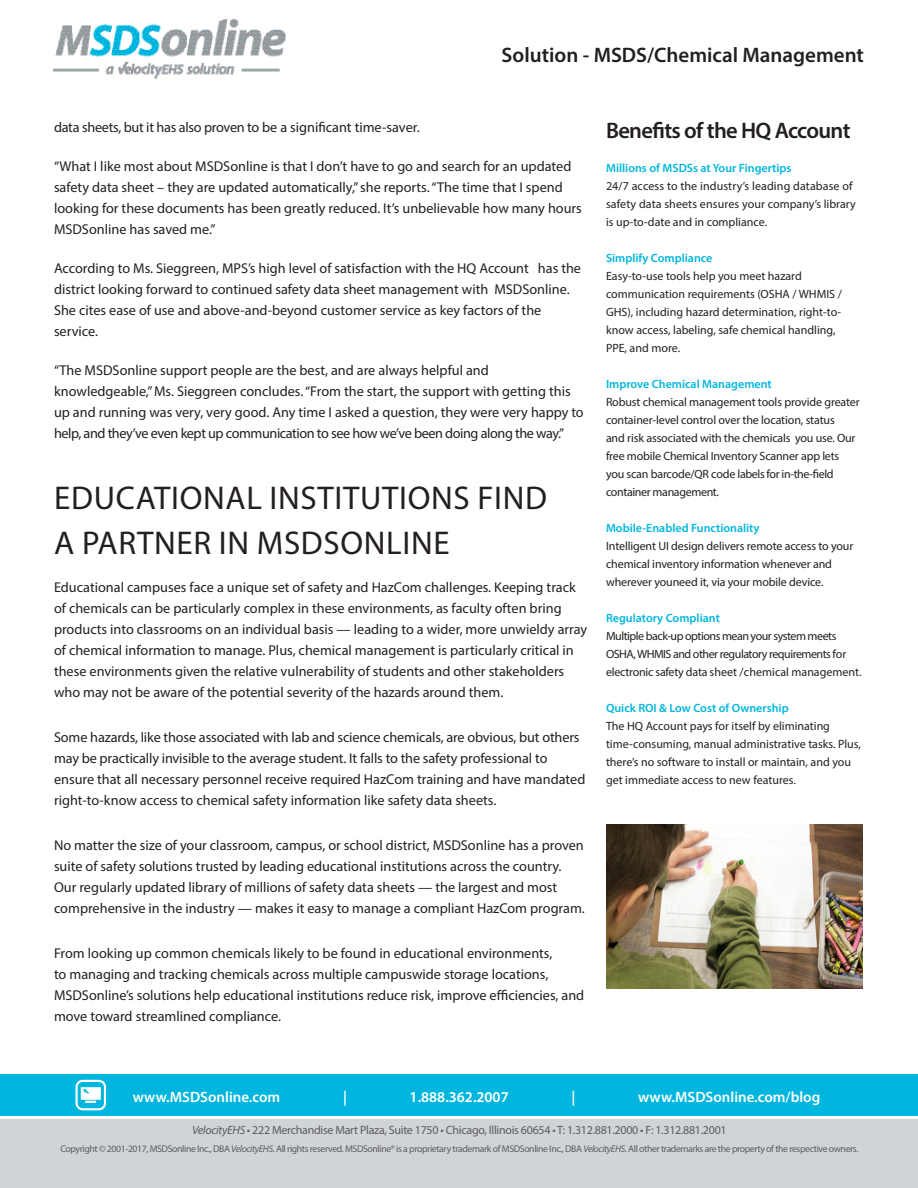
<style>
.page{position:relative;width:918px;height:1188px;background:#fff}
.page>*{position:absolute;margin:0;border:0;box-sizing:border-box;transform-origin:0 0}
.t1{font:33px/45px "Myriad Pro";letter-spacing:.02em;color:#231f20}
.t2{font:600 22.5px "Myriad Pro";letter-spacing:-.03em;color:#231f20}
.t3{font:600 21px "Myriad Pro";color:#231f20}
.t4{font:600 15px "Myriad Pro";color:#fff}
.t5{font:14.25px/21px "Myriad Pro";color:#231f20}
.t6{font:14.25px "Myriad Pro";letter-spacing:-.02em;color:#231f20}
.t7{font:12px/18px "Myriad Pro";letter-spacing:-.01em;color:#231f20}
.t8{font:600 12px "Myriad Pro";color:#00b6de}
.t9{font:12px/18px "Myriad Pro";letter-spacing:-.04em;color:#231f20}
.t10{font:12px/18px "Myriad Pro";letter-spacing:.01em;color:#231f20}
.t11{font:12px "Myriad Pro";letter-spacing:-.025em;color:#5d5b5c}
.t12{font:12px "Myriad Pro";letter-spacing:-.03em;color:#231f20}
.t13{font:9.75px "Myriad Pro";letter-spacing:-.04em;color:#5d5b5c}
.s1{font-style:italic}
</style>
<div class="page">
<hr style="left:917px;top:94px;width:1px;height:196px;background:#f47b21">
<div style="left:0;top:1120px;width:918px;height:68px;background:#d0d4d8"></div>
<div style="left:0;top:1074px;width:918px;height:42px;background:#00b6de"></div>
<svg style="left:76px;top:1080px;width:30px;height:30px"></svg>
<img style="left:54px;top:19px;width:232px;height:59px">
<img style="left:606px;top:824px;width:256px;height:164px">
<h3 class="t3" style="left:502px;top:41px;width:364px">Solution - MSDS/Chemical Management</h3>
<p class="t6" style="left:54px;top:119px;width:367px">data sheets, but it has also proven to be a significant time-saver.</p>
<p class="t5" style="left:54px;top:156px;width:529px">“What I like most about MSDSonline is that I don’t have to go and search for an updated safety data sheet – they are updated automatically,” she reports. “The time that I spend looking for these documents has been greatly reduced. It’s unbelievable how many hours MSDSonline has saved me.”</p>
<p class="t5" style="left:54px;top:258px;width:529px">According to Ms. Sieggreen, MPS’s high level of satisfaction with the HQ Account has the district looking forward to continued safety data sheet management with MSDSonline.<br>She cites ease of use and above-and-beyond customer service as key factors of the service.</p>
<p class="t5" style="left:54px;top:360px;width:531px">“The MSDSonline support people are the best, and are always helpful and knowledgeable,” Ms. Sieggreen concludes. “From the start, the support with getting this up and running was very, very good. Any time I asked a question, they were very happy to help, and they’ve even kept up communication to see how we’ve been doing along the way.”</p>
<p class="t1" style="left:54px;top:475px;width:494px">EDUCATIONAL INSTITUTIONS FIND<br>A PARTNER IN MSDSONLINE</p>
<p class="t5" style="left:54px;top:577px;width:535px">Educational campuses face a unique set of safety and HazCom challenges. Keeping track of chemicals can be particularly complex in these environments, as faculty often bring products into classrooms on an individual basis — leading to a wider, more unwieldy array of chemical information to manage. Plus, chemical management is particularly critical in these environments given the relative vulnerability of students and other stakeholders who may not be aware of the potential severity of the hazards around them.</p>
<p class="t5" style="left:54px;top:727px;width:533px">Some hazards, like those associated with lab and science chemicals, are obvious, but others may be practically invisible to the average student. It falls to the safety professional to ensure that all necessary personnel receive required HazCom training and have mandated right-to-know access to chemical safety information like safety data sheets.</p>
<p class="t5" style="left:54px;top:835px;width:532px">No matter the size of your classroom, campus, or school district, MSDSonline has a proven suite of safety solutions trusted by leading educational institutions across the country.<br>Our regularly updated library of millions of safety data sheets — the largest and most comprehensive in the industry — makes it easy to manage a compliant HazCom program.</p>
<p class="t5" style="left:54px;top:943px;width:532px">From looking up common chemicals likely to be found in educational environments,<br>to managing and tracking chemicals across multiple campuswide storage locations, MSDSonline’s solutions help educational institutions reduce risk, improve efficiencies, and move toward streamlined compliance.</p>
<p class="t2" style="left:606px;top:116px;width:246px">Benefits of the HQ Account</p>
<p class="t8" style="left:606px;top:160px;width:187px">Millions of MSDSs at Your Fingertips</p>
<p class="t10" style="left:606px;top:176px;width:251px">24/7 access to the industry’s leading database of safety data sheets ensures your company’s library is up-to-date and in compliance.</p>
<p class="t8" style="left:606px;top:250px;width:108px">Simplify Compliance</p>
<p class="t7" style="left:606px;top:266px;width:197px">Easy-to-use tools help you meet hazard</p>
<p class="t7" style="left:606px;top:284px;width:237px;text-align:justify">communication requirements (OSHA / WHMIS / GHS), including hazard determination, right-to&shy;know access, labeling, safe chemical handling,</p>
<p class="t7" style="left:606px;top:338px;width:76px">PPE, and more.</p>
<p class="t8" style="left:606px;top:376px;width:167px">Improve Chemical Management</p>
<p class="t7" style="left:606px;top:392px;width:255px">Robust chemical management tools provide greater container-level control over the location, status</p>
<p class="t7" style="left:606px;top:428px;width:251px">and risk associated with the chemicals you use. Our free mobile Chemical Inventory Scanner app lets</p>
<p class="t7" style="left:606px;top:464px;width:229px">you scan barcode/QR code labels for in-the-field</p>
<p class="t12" style="left:606px;top:484px;width:115px">container management.</p>
<p class="t8" style="left:606px;top:520px;width:155px">Mobile-Enabled Functionality</p>
<p class="t7" style="left:606px;top:536px;width:249px">Intelligent UI design delivers remote access to your chemical inventory information whenever and</p>
<p class="t7" style="left:606px;top:572px;width:219px">wherever youneed it, via your mobile device.</p>
<p class="t8" style="left:606px;top:610px;width:115px">Regulatory Compliant</p>
<p class="t9" style="left:606px;top:626px;width:257px">Multiple back-up options mean your system meets<br>OSHA, WHMIS and other regulatory requirements for electronic safety data sheet /chemical management.</p>
<p class="t8" style="left:606px;top:700px;width:184px">Quick ROI &amp; Low Cost of Ownership</p>
<p class="t7" style="left:606px;top:716px;width:257px">The HQ Account pays for itself by eliminating time-consuming, manual administrative tasks. Plus, there’s no software to install or maintain, and you get immediate access to new features.</p>
<p class="t4" style="left:133px;top:1088px;width:149px">www.MSDSonline.com</p>
<p class="t4" style="left:343px;top:1088px;width:5px">|</p>
<p class="t4" style="left:410px;top:1088px;width:101px">1.888.362.2007</p>
<p class="t4" style="left:571px;top:1088px;width:5px">|</p>
<p class="t4" style="left:638px;top:1088px;width:184px">www.MSDSonline.com/blog</p>
<p class="t11" style="left:192px;top:1123px;width:536px"><span class="s1">VelocityEHS</span> • 222 Merchandise Mart Plaza, Suite 1750 • Chicago, Illinois 60654 • T: 1.312.881.2000 • F: 1.312.881.2001</p>
<p class="t13" style="left:60px;top:1143px;width:799px">Copyright © 2001-2017, MSDSonline Inc., DBA <span class="s1">VelocityEHS</span>. All rights reserved. MSDSonline® is a proprietary trademark of MSDSonline Inc., DBA <span class="s1">VelocityEHS</span>. All other trademarks are the property of the respective owners.</p>
</div>
